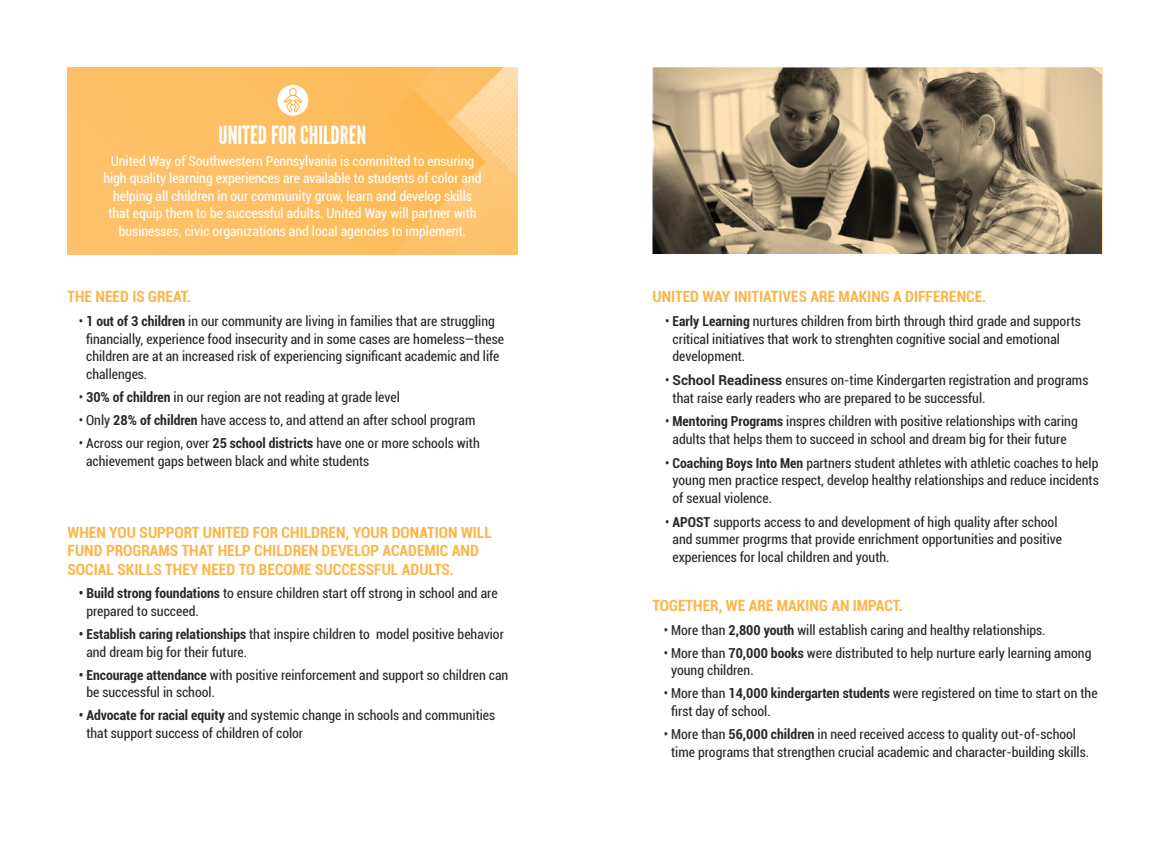
<style>
.page{position:relative;width:1170px;height:855px;background:#fff}
.page>*{position:absolute;margin:0;border:0;box-sizing:border-box;transform-origin:0 0}
.t1{font:25px "League Gothic";color:#fff}
.t2{font:700 condensed 15.5px/18.2px "Roboto";color:#fcb548}
.t3{font:condensed 13.75px/17.5px "Roboto";color:#292829}
.t4{font:condensed 13.75px/17.5px "Roboto";color:#fff;text-align:center}
.s1{font-weight:700}
.s2{font-weight:700;font-stretch:normal}
</style>
<div class="page">
<img style="left:68px;top:68px;width:450px;height:186px">
<div style="left:277px;top:85px;width:31px;height:31px;background:#fff;border-radius:50%"></div>
<svg style="left:283px;top:88px;width:20px;height:25px"></svg>
<svg style="left:654px;top:68px;width:448px;height:186px;background:#99886d"></svg>
<h1 class="t1" style="left:219px;top:120px;width:149px">UNITED FOR CHILDREN</h1>
<p class="t4" style="left:103px;top:152px;width:380px">United Way of Southwestern Pennsylvania is committed to ensuring high quality learning experiences are available to students of color and helping all children in our community grow, learn and develop skills that equip them to be successful adults. United Way will partner with businesses, civic organizations and local agencies to implement.</p>
<p class="t2" style="left:68px;top:287px;width:125px">THE NEED IS GREAT.</p>
<p class="t3" style="left:86px;top:312px;width:419px;text-indent:-7px">• <span class="s1">1 out of 3 children</span> in our community are living in families that are struggling financially, experience food insecurity and in some cases are homeless—these children are at an increased risk of experiencing significant academic and life challenges.</p>
<p class="t3" style="left:79px;top:388px;width:323px">• <span class="s1">30% of children</span> in our region are not reading at grade level</p>
<p class="t3" style="left:79px;top:411px;width:398px">• Only <span class="s1">28% of children</span> have access to, and attend an after school program</p>
<p class="t3" style="left:86px;top:434px;width:395px;text-indent:-7px">• Across our region, over <span class="s1">25 school districts</span> have one or more schools with achievement gaps between black and white students</p>
<p class="t2" style="left:68px;top:523px;width:426px">WHEN YOU SUPPORT UNITED FOR CHILDREN, YOUR DONATION WILL<br>FUND PROGRAMS THAT HELP CHILDREN DEVELOP ACADEMIC AND<br>SOCIAL SKILLS THEY NEED TO BECOME SUCCESSFUL ADULTS.</p>
<p class="t3" style="left:86px;top:584px;width:413px;text-indent:-8px"><span class="s1">• Build strong foundations</span> to ensure children start off strong in school and are prepared to succeed.</p>
<p class="t3" style="left:86px;top:625px;width:419px;text-indent:-8px"><span class="s1">• Establish caring relationships</span> that inspire children to model positive behavior and dream big for their future.</p>
<p class="t3" style="left:86px;top:666px;width:424px;text-indent:-8px"><span class="s1">• Encourage attendance</span> with positive reinforcement and support so children can be successful in school.</p>
<p class="t3" style="left:86px;top:706px;width:410px;text-indent:-8px"><span class="s1">• Advocate for racial equity</span> and systemic change in schools and communities that support success of children of color</p>
<p class="t2" style="left:652px;top:287px;width:335px">UNITED WAY INITIATIVES ARE MAKING A DIFFERENCE.</p>
<p class="t3" style="left:673px;top:312px;width:410px;text-indent:-7px">• <span class="s1">Early Learning</span> nurtures children from birth through third grade and supports critical initiatives that work to strenghten cognitive social and emotional development.</p>
<p class="t3" style="left:673px;top:371px;width:417px;text-indent:-7px">• <span class="s2">School Readiness</span> ensures on-time Kindergarten registration and programs that raise early readers who are prepared to be successful.</p>
<p class="t3" style="left:665px;top:412px;width:414px;text-align:center">• <span class="s1">Mentoring Programs</span> inspres children with positive relationships with caring adults that helps them to succeed in school and dream big for their future</p>
<p class="t3" style="left:673px;top:454px;width:428px;text-align:justify;text-indent:-7px">• <span class="s1">Coaching Boys Into Men</span> partners student athletes with athletic coaches to help young men practice respect, develop healthy relationships and reduce incidents of sexual violence.</p>
<p class="t3" style="left:673px;top:512px;width:391px;line-height:17.9px;text-indent:-7px">• <span class="s1">APOST</span> supports access to and development of high quality after school and summer progrms that provide enrichment opportunities and positive experiences for local children and youth.</p>
<p class="t2" style="left:652px;top:596px;width:252px">TOGETHER, WE ARE MAKING AN IMPACT.</p>
<p class="t3" style="left:664px;top:621px;width:383px">• More than <span class="s1">2,800 youth</span> will establish caring and healthy relationships.</p>
<p class="t3" style="left:671px;top:644px;width:422px;text-indent:-7px">• More than <span class="s1">70,000 books</span> were distributed to help nurture early learning among young children.</p>
<p class="t3" style="left:671px;top:684px;width:428px;text-indent:-7px">• More than <span class="s1">14,000 kindergarten students</span> were registered on time to start on the first day of school.</p>
<p class="t3" style="left:671px;top:725px;width:419px;text-indent:-7px">• More than <span class="s1">56,000 children</span> in need received access to quality out-of-school time programs that strengthen crucial academic and character-building skills.</p>
</div>
